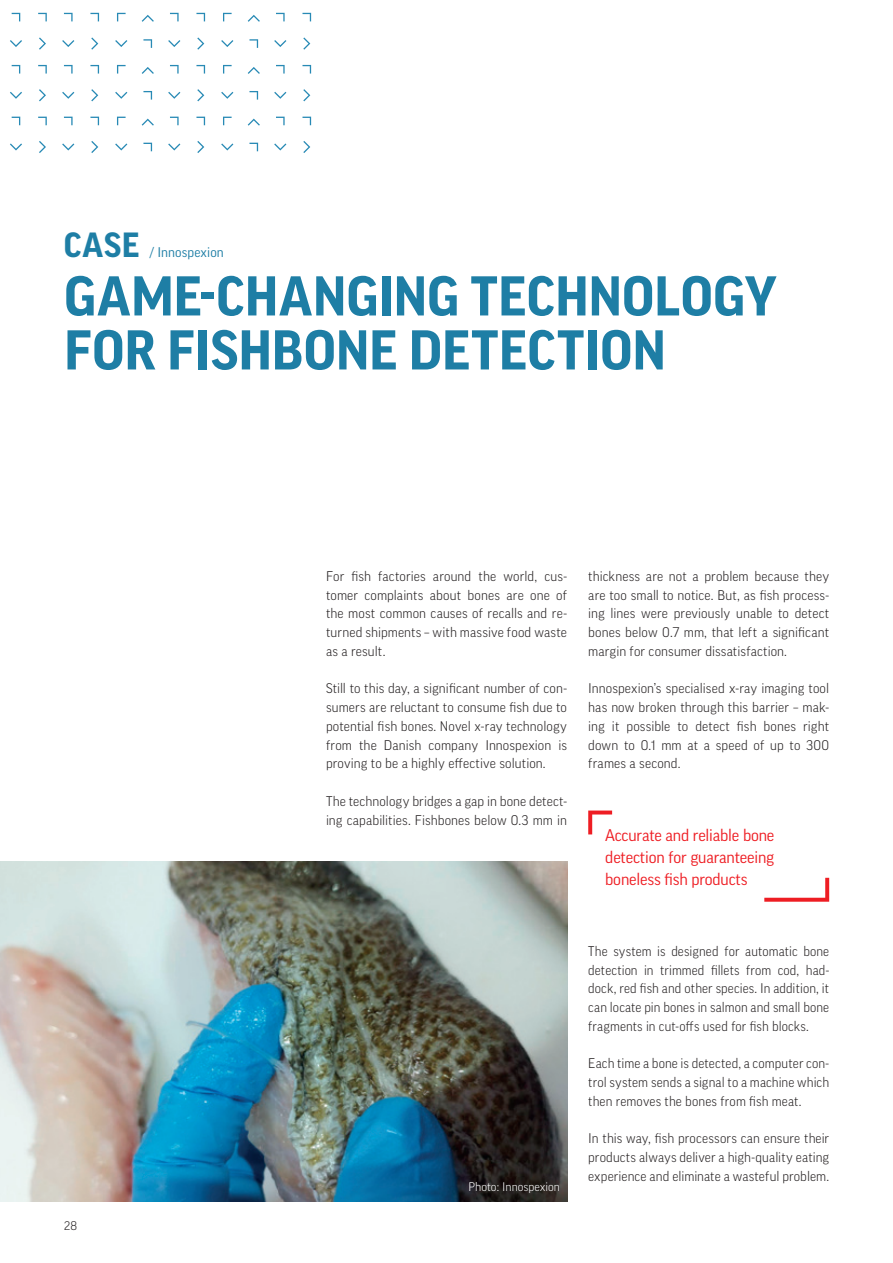
<style>
.page{position:relative;width:893px;height:1263px;background:#fff}
.page>*{position:absolute;margin:0;border:0;box-sizing:border-box;transform-origin:0 0}
.t1{font:700 54px/54px "Good Pro";color:#1e7ea5}
.t2{font:700 33.75px "Good Pro";color:#1e7ea5}
.t3{font:16.35px/22.4px "Good Pro";letter-spacing:-.01em;color:#ee1d23;text-align:justify}
.t4{font:300 13.5px/18.8px "Good Pro";letter-spacing:.01em;color:#231f20;text-align:justify}
.t5{font:13.5px "Good Pro";letter-spacing:.01em;color:#1e7ea5}
.t6{font:300 12px "Good Pro";color:#fff}
.t7{font:300 12px "Good Pro";color:#231f20}
</style>
<div class="page">
<svg style="left:588px;top:810px;width:24px;height:24px"></svg>
<svg style="left:764px;top:878px;width:65px;height:24px"></svg>
<svg style="left:12px;top:13px;width:8px;height:8px"></svg>
<svg style="left:38px;top:13px;width:9px;height:8px"></svg>
<svg style="left:10px;top:40px;width:12px;height:7px"></svg>
<svg style="left:39px;top:37px;width:7px;height:13px"></svg>
<svg style="left:12px;top:65px;width:8px;height:9px"></svg>
<svg style="left:38px;top:65px;width:9px;height:9px"></svg>
<svg style="left:10px;top:92px;width:12px;height:7px"></svg>
<svg style="left:39px;top:89px;width:7px;height:12px"></svg>
<svg style="left:12px;top:117px;width:8px;height:8px"></svg>
<svg style="left:38px;top:117px;width:9px;height:8px"></svg>
<svg style="left:10px;top:143px;width:12px;height:7px"></svg>
<svg style="left:39px;top:141px;width:7px;height:12px"></svg>
<svg style="left:142px;top:15px;width:12px;height:7px"></svg>
<svg style="left:64px;top:13px;width:9px;height:8px"></svg>
<svg style="left:90px;top:13px;width:9px;height:8px"></svg>
<svg style="left:117px;top:13px;width:9px;height:8px"></svg>
<svg style="left:248px;top:15px;width:12px;height:7px"></svg>
<svg style="left:170px;top:13px;width:9px;height:8px"></svg>
<svg style="left:196px;top:13px;width:9px;height:8px"></svg>
<svg style="left:223px;top:13px;width:9px;height:8px"></svg>
<svg style="left:276px;top:13px;width:9px;height:8px"></svg>
<svg style="left:302px;top:13px;width:9px;height:8px"></svg>
<svg style="left:143px;top:39px;width:9px;height:9px"></svg>
<svg style="left:62px;top:40px;width:12px;height:7px"></svg>
<svg style="left:91px;top:37px;width:7px;height:13px"></svg>
<svg style="left:115px;top:40px;width:12px;height:7px"></svg>
<svg style="left:249px;top:39px;width:9px;height:9px"></svg>
<svg style="left:168px;top:40px;width:12px;height:7px"></svg>
<svg style="left:197px;top:37px;width:7px;height:13px"></svg>
<svg style="left:221px;top:40px;width:12px;height:7px"></svg>
<svg style="left:274px;top:40px;width:12px;height:7px"></svg>
<svg style="left:303px;top:37px;width:7px;height:13px"></svg>
<svg style="left:142px;top:67px;width:12px;height:7px"></svg>
<svg style="left:64px;top:65px;width:9px;height:9px"></svg>
<svg style="left:90px;top:65px;width:9px;height:9px"></svg>
<svg style="left:117px;top:65px;width:9px;height:9px"></svg>
<svg style="left:248px;top:67px;width:12px;height:7px"></svg>
<svg style="left:170px;top:65px;width:9px;height:9px"></svg>
<svg style="left:196px;top:65px;width:9px;height:9px"></svg>
<svg style="left:223px;top:65px;width:9px;height:9px"></svg>
<svg style="left:276px;top:65px;width:9px;height:9px"></svg>
<svg style="left:302px;top:65px;width:9px;height:9px"></svg>
<svg style="left:143px;top:91px;width:9px;height:9px"></svg>
<svg style="left:62px;top:92px;width:12px;height:7px"></svg>
<svg style="left:91px;top:89px;width:7px;height:12px"></svg>
<svg style="left:115px;top:92px;width:12px;height:7px"></svg>
<svg style="left:249px;top:91px;width:9px;height:9px"></svg>
<svg style="left:168px;top:92px;width:12px;height:7px"></svg>
<svg style="left:197px;top:89px;width:7px;height:12px"></svg>
<svg style="left:221px;top:92px;width:12px;height:7px"></svg>
<svg style="left:274px;top:92px;width:12px;height:7px"></svg>
<svg style="left:303px;top:89px;width:7px;height:12px"></svg>
<svg style="left:142px;top:119px;width:12px;height:7px"></svg>
<svg style="left:64px;top:117px;width:9px;height:8px"></svg>
<svg style="left:90px;top:117px;width:9px;height:8px"></svg>
<svg style="left:117px;top:117px;width:9px;height:8px"></svg>
<svg style="left:248px;top:119px;width:12px;height:7px"></svg>
<svg style="left:170px;top:117px;width:9px;height:8px"></svg>
<svg style="left:196px;top:117px;width:9px;height:8px"></svg>
<svg style="left:223px;top:117px;width:9px;height:8px"></svg>
<svg style="left:276px;top:117px;width:9px;height:8px"></svg>
<svg style="left:302px;top:117px;width:9px;height:8px"></svg>
<svg style="left:143px;top:143px;width:9px;height:8px"></svg>
<svg style="left:62px;top:143px;width:12px;height:7px"></svg>
<svg style="left:91px;top:141px;width:7px;height:12px"></svg>
<svg style="left:115px;top:143px;width:12px;height:7px"></svg>
<svg style="left:249px;top:143px;width:9px;height:8px"></svg>
<svg style="left:168px;top:143px;width:12px;height:7px"></svg>
<svg style="left:197px;top:141px;width:7px;height:12px"></svg>
<svg style="left:221px;top:143px;width:12px;height:7px"></svg>
<svg style="left:274px;top:143px;width:12px;height:7px"></svg>
<svg style="left:303px;top:141px;width:7px;height:12px"></svg>
<img style="left:0;top:861px;width:568px;height:340px">
<h2 class="t2" style="left:64px;top:226px;width:77px">CASE</h2>
<h1 class="t1" style="left:64px;top:269px;width:714px">GAME-CHANGING TECHNOLOGY<br>FOR FISHBONE DETECTION</h1>
<p class="t5" style="left:150px;top:244px;width:75px">/ Innospexion</p>
<p class="t7" style="left:64px;top:1219px;width:15px">28</p>
<p class="t4" style="left:326px;top:567px;width:242px">For fish factories around the world, cus&shy;tomer complaints about bones are one of the most common causes of recalls and re&shy;turned shipments – with massive food waste as a result.</p>
<p class="t4" style="left:326px;top:679px;width:242px">Still to this day, a significant number of con&shy;sumers are reluctant to consume fish due to potential fish bones. Novel x-ray technology from the Danish company Innospexion is proving to be a highly effective solution.</p>
<p class="t4" style="left:326px;top:792px;width:242px">The technology bridges a gap in bone detect&shy;ing capabilities. Fishbones below 0.3 mm in</p>
<p class="t4" style="left:588px;top:567px;width:242px">thickness are not a problem because they are too small to notice. But, as fish process&shy;ing lines were previously unable to detect bones below 0.7 mm, that left a significant margin for consumer dissatisfaction.</p>
<p class="t4" style="left:588px;top:679px;width:242px">Innospexion’s specialised x-ray imaging tool has now broken through this barrier – mak&shy;ing it possible to detect fish bones right down to 0.1 mm at a speed of up to 300 frames a second.</p>
<p class="t3" style="left:605px;top:824px;width:171px">Accurate and reliable bone detection for guaranteeing boneless fish products</p>
<p class="t6" style="left:468px;top:1180px;width:93px">Photo: Innospexion</p>
<p class="t4" style="left:588px;top:942px;width:242px">The system is designed for automatic bone detection in trimmed fillets from cod, had&shy;dock, red fish and other species. In addition, it can locate pin bones in salmon and small bone fragments in cut-offs used for fish blocks.</p>
<p class="t4" style="left:588px;top:1054px;width:242px">Each time a bone is detected, a computer con&shy;trol system sends a signal to a machine which then removes the bones from fish meat.</p>
<p class="t4" style="left:588px;top:1129px;width:242px">In this way, fish processors can ensure their products always deliver a high-quality eating experience and eliminate a wasteful problem.</p>
</div>
